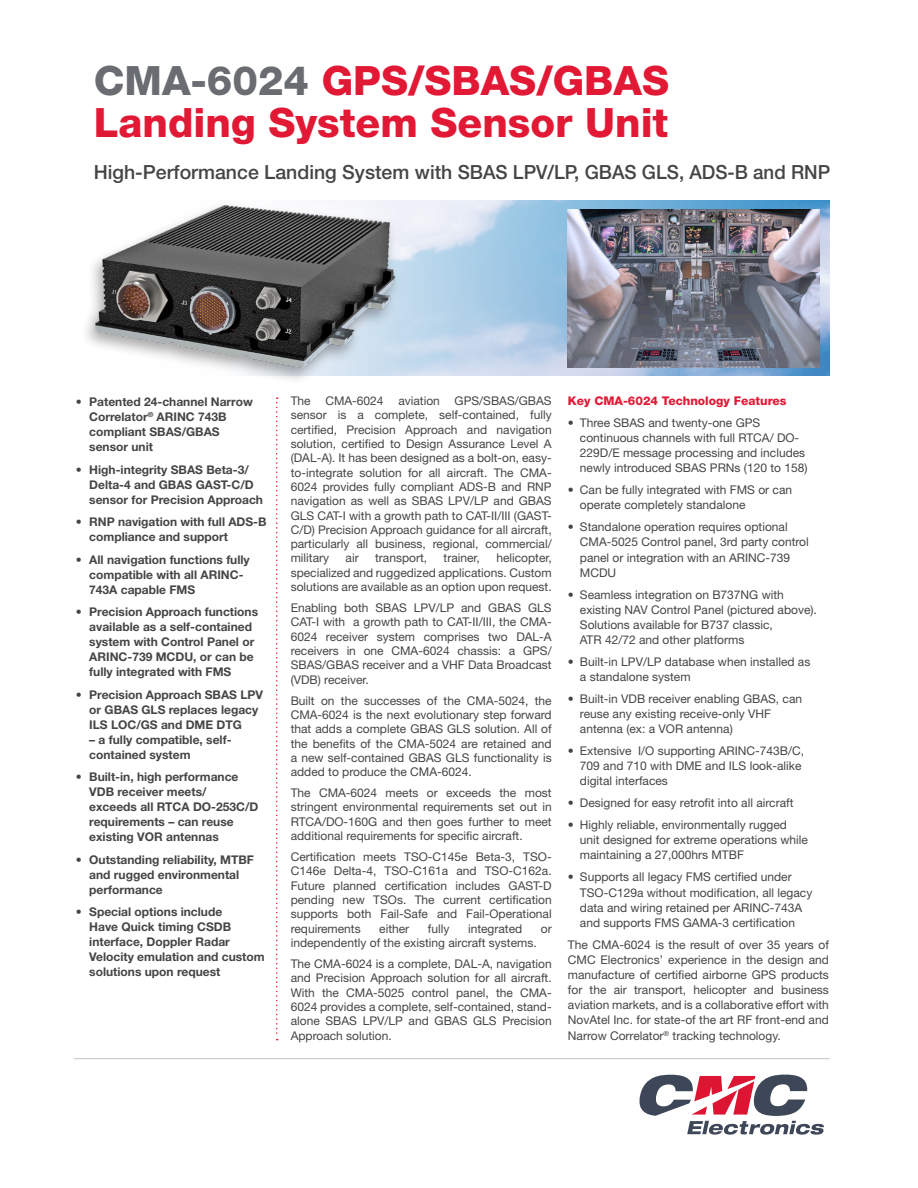
<style>
.page{position:relative;width:918px;height:1188px;background:#fff}
.page>*{position:absolute;margin:0;border:0;box-sizing:border-box;transform-origin:0 0}
.t1{font:800 40.5px/42px "Helvetica Neue LT Std";color:#e21935}
.t2{font:500 19.5px "Helvetica Neue LT Std";color:#454446}
.t3{font:12px/14.2px "Helvetica Neue LT Std";color:#454446}
.t4{font:700 12px/15px "Helvetica Neue LT Std";color:#454446}
.t5{font:800 12px "Helvetica Neue LT Std";color:#e21935}
.s1{color:#696c70}
</style>
<div class="page">
<hr style="left:74px;top:1058px;width:756px;height:1px;background:#c2c0c4">
<img style="left:423px;top:201px;width:407px;height:174px">
<svg style="left:276px;top:397px;width:2px;height:643px"></svg>
<svg style="left:639px;top:1075px;width:185px;height:60px"></svg>
<img style="left:567px;top:210px;width:252px;height:158px">
<img style="left:86px;top:200px;width:337px;height:180px">
<p class="t1" style="left:94px;top:59px;width:577px"><span class="s1">CMA-6024</span> GPS/SBAS/GBAS<br>Landing System Sensor Unit</p>
<p class="t2" style="left:94px;top:161px;width:738px">High-Performance Landing System with SBAS LPV/LP, GBAS GLS, ADS-B and RNP</p>
<p class="t4" style="left:89px;top:394px;width:165px;text-indent:-14px">• Patented 24-channel Narrow<br>Correlator<sup>®</sup> ARINC 743B compliant SBAS/GBAS sensor unit</p>
<p class="t4" style="left:89px;top:461px;width:175px;text-indent:-14px">• High-integrity SBAS Beta-3/<br>Delta-4 and GBAS GAST-C/D sensor for Precision Approach</p>
<p class="t4" style="left:89px;top:514px;width:179px;text-indent:-14px">• RNP navigation with full ADS-B compliance and support</p>
<p class="t4" style="left:89px;top:551px;width:162px;text-indent:-14px">• All navigation functions fully compatible with all ARINC-<br>743A capable FMS</p>
<p class="t4" style="left:89px;top:604px;width:170px;text-indent:-14px">• Precision Approach functions available as a self-contained system with Control Panel or<br>ARINC-739 MCDU, or can be fully integrated with FMS</p>
<p class="t4" style="left:89px;top:686px;width:175px;text-indent:-14px">• Precision Approach SBAS LPV or GBAS GLS replaces legacy<br>ILS LOC/GS and DME DTG</p>
<p class="t4" style="left:89px;top:731px;width:144px">– a fully compatible, self&shy;contained system</p>
<p class="t4" style="left:89px;top:769px;width:171px;text-indent:-14px">• Built-in, high performance<br>VDB receiver meets/<br>exceeds all RTCA DO-253C/D requirements – can reuse existing VOR antennas</p>
<p class="t4" style="left:89px;top:851px;width:166px;text-indent:-14px">• Outstanding reliability, MTBF and rugged environmental performance</p>
<p class="t4" style="left:89px;top:904px;width:177px;text-indent:-14px">• Special options include<br>Have Quick timing CSDB interface, Doppler Radar<br>Velocity emulation and custom solutions upon request</p>
<p class="t3" style="left:291px;top:394px;width:263px;text-align:justify">The CMA-6024 aviation GPS/SBAS/GBAS sensor is a complete, self-contained, fully certified, Precision Approach and navigation solution, certified to Design Assurance Level A (DAL-A). It has been designed as a bolt-on, easy&shy;to-integrate solution for all aircraft. The CMA-6024 provides fully compliant ADS-B and RNP navigation as well as SBAS LPV/LP and GBAS GLS CAT-I with a growth path to CAT-II/III (GAST-C/D) Precision Approach guidance for all aircraft, particularly all business, regional, commercial/ military</p>
<p class="t3" style="left:291px;top:551px;width:263px;text-align:justify;text-indent:206px">helicopter, specialized and ruggedized applications. Custom solutions are available as an option upon request.</p>
<p class="t3" style="left:291px;top:601px;width:263px;text-align:justify">Enabling both SBAS LPV/LP and GBAS GLS CAT-I with a growth path to CAT-II/III, the CMA-6024 receiver system comprises two DAL-A receivers in one CMA-6024 chassis: a GPS/ SBAS/GBAS receiver and a VHF Data Broadcast (VDB) receiver.</p>
<p class="t3" style="left:291px;top:693px;width:263px;text-align:justify">Built on the successes of the CMA-5024, the CMA-6024 is the next evolutionary step forward that adds a complete GBAS GLS solution. All of the benefits of the CMA-5024 are retained and a new self-contained GBAS GLS functionality is added to produce the CMA-6024.</p>
<p class="t3" style="left:291px;top:786px;width:262px;text-align:justify">The CMA-6024 meets or exceeds the most stringent environmental requirements set out in RTCA/DO-160G and then goes further to meet additional requirements for specific aircraft.</p>
<p class="t3" style="left:291px;top:850px;width:263px;text-align:justify">Certification meets TSO-C145e Beta-3, TSO-C146e Delta-4, TSO-C161a and TSO-C162a.<br>Future planned certification includes GAST-D pending new TSOs. The current certification supports both Fail-Safe and Fail-Operational requirements</p>
<p class="t3" style="left:346px;top:551px;width:15px">air</p>
<p class="t3" style="left:375px;top:551px;width:54px">transport,</p>
<p class="t3" style="left:444px;top:551px;width:38px">trainer,</p>
<p class="t3" style="left:379px;top:921px;width:31px">either</p>
<p class="t3" style="left:428px;top:921px;width:23px">fully</p>
<p class="t3" style="left:468px;top:921px;width:56px">integrated</p>
<p class="t3" style="left:541px;top:921px;width:12px">or</p>
<p class="t3" style="left:291px;top:935px;width:248px">independently of the existing aircraft systems.</p>
<p class="t3" style="left:291px;top:956px;width:263px;text-align:justify">The CMA-6024 is a complete, DAL-A, navigation and Precision Approach solution for all aircraft.<br>With the CMA-5025 control panel, the CMA-6024 provides a complete, self-contained, stand&shy;alone SBAS LPV/LP and GBAS GLS Precision Approach solution.</p>
<p class="t5" style="left:568px;top:394px;width:220px">Key CMA-6024 Technology Features</p>
<p class="t3" style="left:580px;top:415px;width:229px;line-height:15.1px;text-indent:-12px">• Three SBAS and twenty-one GPS continuous channels with full RTCA/ DO-229D/E message processing and includes newly introduced SBAS PRNs (120 to 158)</p>
<p class="t3" style="left:580px;top:482px;width:214px;line-height:15.1px;text-indent:-12px">• Can be fully integrated with FMS or can operate completely standalone</p>
<p class="t3" style="left:580px;top:519px;width:230px;line-height:15.1px;text-indent:-12px">• Standalone operation requires optional<br>CMA-5025 Control panel, 3rd party control panel or integration with an ARINC-739<br>MCDU</p>
<p class="t3" style="left:580px;top:587px;width:239px;line-height:15.1px;text-indent:-12px">• Seamless integration on B737NG with existing NAV Control Panel (pictured above).<br>Solutions available for B737 classic,<br>ATR 42/72 and other platforms</p>
<p class="t3" style="left:580px;top:654px;width:232px;line-height:15.1px;text-indent:-12px">• Built-in LPV/LP database when installed as a standalone system</p>
<p class="t3" style="left:580px;top:691px;width:224px;line-height:15.1px;text-indent:-12px">• Built-in VDB receiver enabling GBAS, can reuse any existing receive-only VHF antenna (ex: a VOR antenna)</p>
<p class="t3" style="left:580px;top:743px;width:226px;line-height:15.1px;text-indent:-12px">• Extensive I/O supporting ARINC-743B/C,<br>709 and 710 with DME and ILS look-alike digital interfaces</p>
<p class="t3" style="left:568px;top:796px;width:227px">• Designed for easy retrofit into all aircraft</p>
<p class="t3" style="left:580px;top:817px;width:230px;line-height:15.1px;text-indent:-12px">• Highly reliable, environmentally rugged unit designed for extreme operations while maintaining a 27,000hrs MTBF</p>
<p class="t3" style="left:580px;top:869px;width:234px;line-height:15.1px;text-indent:-12px">• Supports all legacy FMS certified under TSO-C129a without modification, all legacy data and wiring retained per ARINC-743A and supports FMS GAMA-3 certification</p>
<p class="t3" style="left:568px;top:937px;width:263px;line-height:15.1px;text-align:justify">The CMA-6024 is the result of over 35 years of CMC Electronics’ experience in the design and manufacture of certified airborne GPS products for the air transport, helicopter and business aviation markets, and is a collaborative effort with NovAtel Inc. for state-of the art RF front-end and Narrow Correlator<sup>®</sup> tracking technology.</p>
</div>
